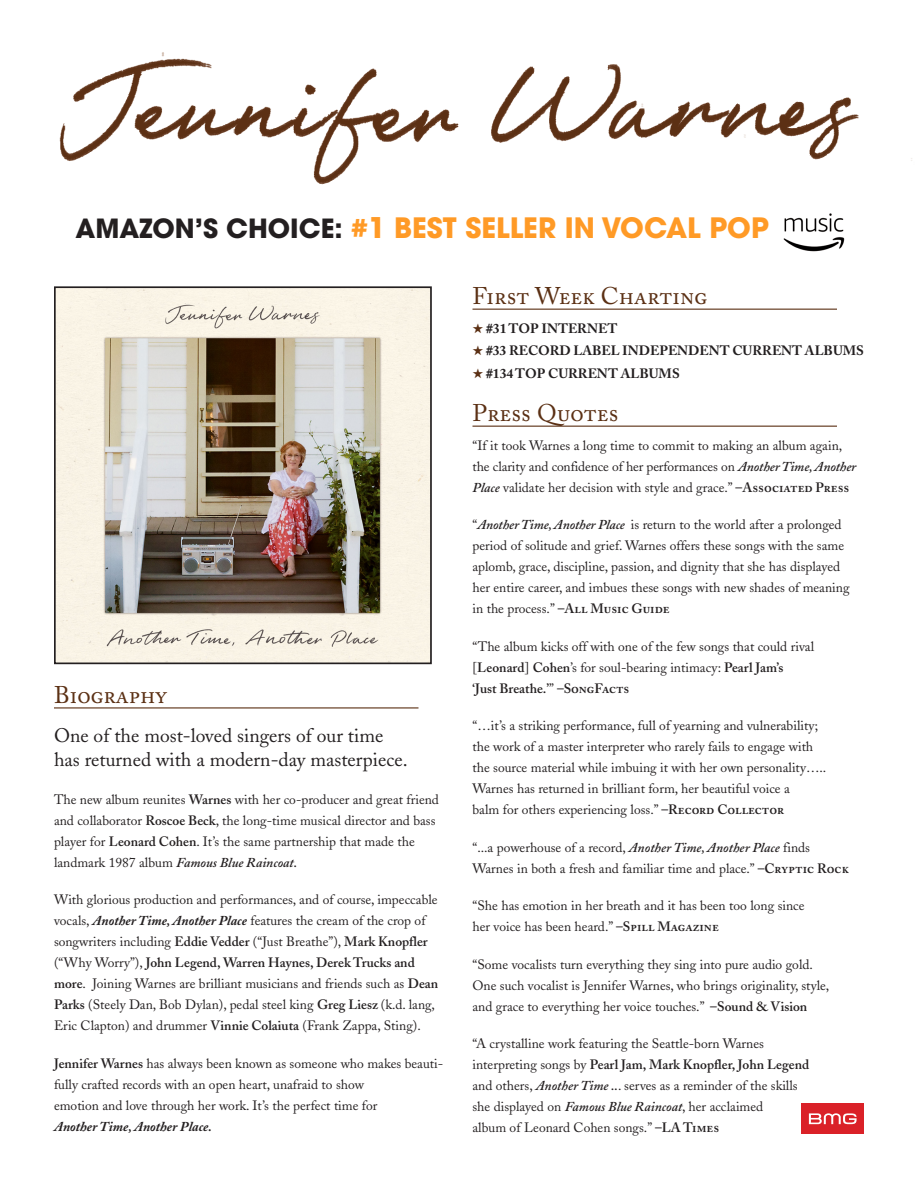
<style>
.page{position:relative;width:918px;height:1188px;background:#fff}
.page>*{position:absolute;margin:0;border:0;box-sizing:border-box;transform-origin:0 0}
.t1{font:700 27.9px "Avant Garde";color:#ff9a26}
.cats{font:24px "Adobe Caslon Regular SC";color:#5b3014}
.t2{font:19.5px "Adobe Caslon";color:#231f20}
.t3{font:13.5px/21px "Adobe Caslon";color:#231f20}
.t4{font:600 13.5px "Adobe Caslon";color:#231f20}
.t5{font:700 13.5px "Adobe Caslon";color:#231f20}
.t6{font:italic 700 13.5px "Adobe Caslon";color:#231f20}
.s1{font-size:26.25px;color:#231f20}
.s2{font-size:28.35px}
.s3{font-weight:600}
.s4{font-weight:600;font-style:italic}
.s5{font-weight:700;font-style:italic}
.s6{color:#5b3014}
.s7{font-family:"Adobe Caslon Semibold SC"}
.s8{font-weight:400}
.s9{font-family:"Adobe Caslon Semibold SC";font-weight:400}
</style>
<div class="page">
<img style="left:59px;top:52px;width:853px;height:133px">
<hr style="left:54px;top:707px;width:364px;height:1px;background:#5b3014">
<hr style="left:472px;top:309px;width:365px;height:1px;background:#5b3014">
<hr style="left:472px;top:426px;width:365px;height:1px;background:#5b3014">
<div style="left:801px;top:1104px;width:63px;height:30px;background:#da2128"></div>
<svg style="left:809px;top:1113px;width:48px;height:11px"></svg>
<img style="left:57px;top:289px;width:372px;height:372px">
<div style="left:54px;top:286px;width:378px;height:378px;border:2px solid #231f20"></div>
<img style="left:783px;top:213px;width:62px;height:39px">
<p class="t1" style="left:75px;top:209px;width:695px"><span class="s1">AMAZON’S CHOICE:</span> <span class="s2">#1</span> BEST SELLER IN VOCAL POP</p>
<p class="cats" style="left:54px;top:681px;width:114px">Biography</p>
<p class="t2" style="left:54px;top:724px;width:331px">One of the most-loved singers of our time</p>
<p class="t2" style="left:54px;top:748px;width:355px">has returned with a modern-day masterpiece.</p>
<p class="t3" style="left:54px;top:789px;width:387px">The new album reunites <span class="s3">Warnes</span> with her co-producer and great friend and collaborator <span class="s3">Roscoe Beck</span>, the long-time musical director and bass player for <span class="s3">Leonard Cohen</span>. It’s the same partnership that made the landmark 1987 album <span class="s4">Famous Blue Raincoat.</span></p>
<p class="t3" style="left:54px;top:889px;width:386px">With glorious production and performances, and of course, impeccable vocals, <span class="s5">Another Time, Another Place</span> features the cream of the crop of songwriters including <span class="s3">Eddie Vedder</span> (“Just Breathe”), <span class="s3">Mark Knopfler </span>(“Why Worry”), <span class="s3">John Legend, Warren Haynes, Derek Trucks and more</span>. Joining Warnes are brilliant musicians and friends such as <span class="s3">Dean Parks</span> (Steely Dan, Bob Dylan), pedal steel king <span class="s3">Greg Liesz</span> (k.d. lang, Eric Clapton) and drummer <span class="s3">Vinnie Colaiuta</span> (Frank Zappa, Sting).</p>
<p class="t3" style="left:54px;top:1053px;width:391px"><span class="s3">Jennifer Warnes</span> has always been known as someone who makes beauti&shy;fully crafted records with an open heart, unafraid to show</p>
<p class="t3" style="left:54px;top:1095px;width:325px">emotion and love through her work. It’s the perfect time for</p>
<p class="t6" style="left:54px;top:1118px;width:159px">Another Time, Another Place.</p>
<p class="cats" style="left:472px;top:282px;width:236px">First Week Charting</p>
<p class="t5" style="left:472px;top:320px;width:147px"><span class="s6">★</span> #31 TOP INTERNET</p>
<p class="t5" style="left:472px;top:342px;width:393px"><span class="s6">★</span> #33 RECORD LABEL INDEPENDENT CURRENT ALBUMS</p>
<p class="t5" style="left:472px;top:365px;width:209px"><span class="s6">★</span> #134 TOP CURRENT ALBUMS</p>
<p class="cats" style="left:472px;top:399px;width:148px">Press Quotes</p>
<p class="t3" style="left:472px;top:435px;width:371px">“If it took Warnes a long time to commit to making an album again,</p>
<p class="t3" style="left:472px;top:456px;width:385px">the clarity and confidence of her performances on <span class="s4">Another Time, Another<br>Place</span> validate her decision with style and grace.” <span class="s7">–Associated Press</span></p>
<p class="t3" style="left:472px;top:514px;width:373px">“<span class="s4">Another Time, Another Place</span> is return to the world after a prolonged period of solitude and grief. Warnes offers these songs with the same aplomb, grace, discipline, passion, and dignity that she has displayed</p>
<p class="t3" style="left:472px;top:577px;width:379px">her entire career, and imbues these songs with new shades of meaning</p>
<p class="t3" style="left:472px;top:598px;width:199px">in the process.” <span class="s7">–All Music Guide</span></p>
<p class="t3" style="left:473px;top:636px;width:343px">“The album kicks off with one of the few songs that could rival</p>
<p class="t3" style="left:473px;top:657px;width:312px">[<span class="s3">Leonard</span>] <span class="s3">Cohen</span>’s for soul-bearing intimacy: <span class="s3">Pearl Jam’s</span></p>
<p class="t4" style="left:473px;top:680px;width:158px">‘Just Breathe.’<span class="s8">”</span> <span class="s9">–SongFacts</span></p>
<p class="t3" style="left:473px;top:715px;width:347px">“…it’s a striking performance, full of yearning and vulnerability;</p>
<p class="t3" style="left:473px;top:736px;width:342px">the work of a master interpreter who rarely fails to engage with</p>
<p class="t3" style="left:473px;top:757px;width:355px">the source material while imbuing it with her own personality…..</p>
<p class="t3" style="left:473px;top:778px;width:319px">Warnes has returned in brilliant form, her beautiful voice a</p>
<p class="t3" style="left:473px;top:799px;width:313px">balm for others experiencing loss.” <span class="s7">–Record Collector</span></p>
<p class="t3" style="left:472px;top:837px;width:339px">“...a powerhouse of a record, <span class="s4">Another Time, Another Place</span> finds</p>
<p class="t3" style="left:473px;top:858px;width:378px">Warnes in both a fresh and familiar time and place.” <span class="s7">–Cryptic Rock</span></p>
<p class="t3" style="left:473px;top:895px;width:334px">“She has emotion in her breath and it has been too long since</p>
<p class="t3" style="left:473px;top:916px;width:248px">her voice has been heard.” <span class="s7">–Spill Magazine</span></p>
<p class="t3" style="left:473px;top:954px;width:342px">“Some vocalists turn everything they sing into pure audio gold.</p>
<p class="t3" style="left:473px;top:975px;width:358px">One such vocalist is Jennifer Warnes, who brings originality, style,</p>
<p class="t3" style="left:473px;top:996px;width:336px">and grace to everything her voice touches.” <span class="s3">–Sound &amp; Vision</span></p>
<p class="t3" style="left:473px;top:1033px;width:293px">“A crystalline work featuring the Seattle-born Warnes</p>
<p class="t4" style="left:473px;top:1057px;width:338px"><span class="s8">interpreting songs by</span> Pearl Jam, Mark Knopfler, John Legend</p>
<p class="t3" style="left:473px;top:1075px;width:327px">and others, <span class="s4">Another Time ..</span>. serves as a reminder of the skills</p>
<p class="t3" style="left:473px;top:1096px;width:292px">she displayed on <span class="s4">Famous Blue Raincoat</span>, her acclaimed</p>
<p class="t3" style="left:473px;top:1117px;width:248px">album of Leonard Cohen songs.” <span class="s7">–LA Times</span></p>
</div>
